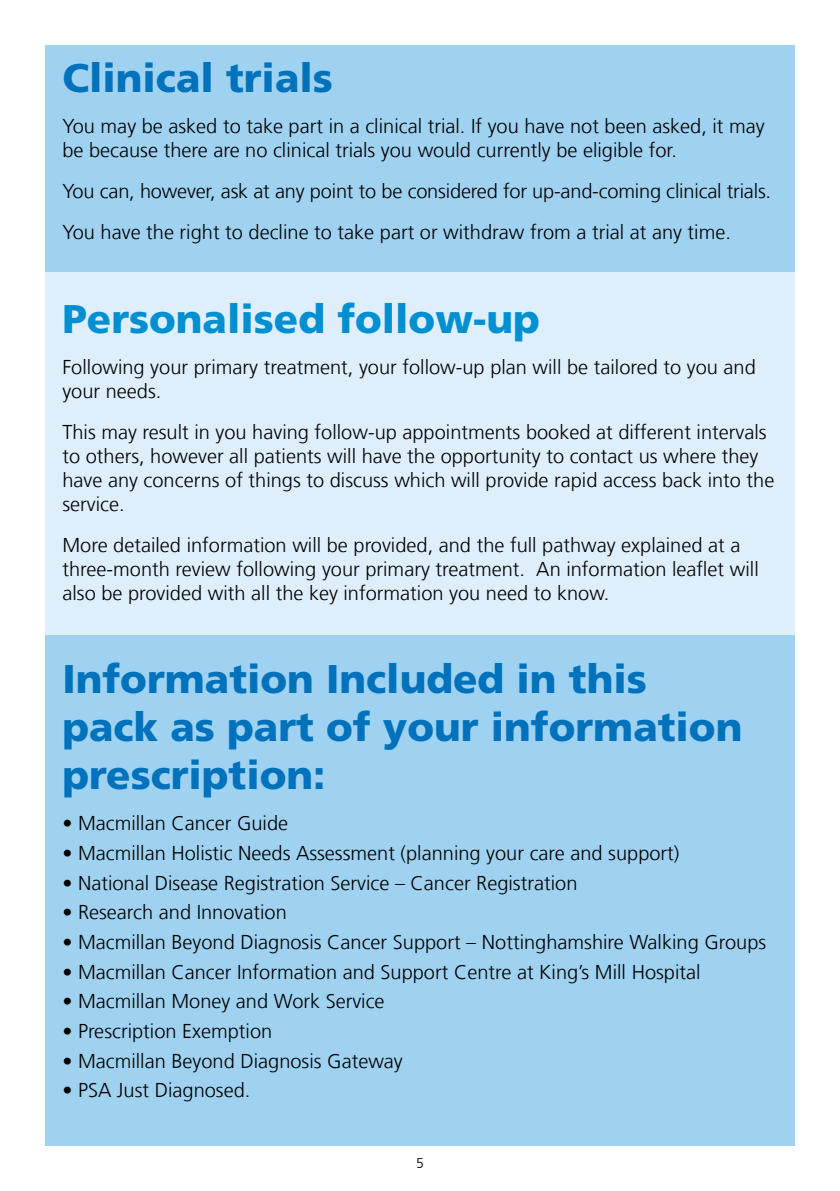
<style>
.page{position:relative;width:840px;height:1191px;background:#fff}
.page>*{position:absolute;margin:0;border:0;box-sizing:border-box;transform-origin:0 0}
.t1{font:900 40px/48px "Frutiger LT Com";color:#0072bb}
.t2{font:900 40px "Frutiger LT Com";color:#0090d2}
.t3{font:300 20px/24px "Frutiger LT Com";color:#000}
.t4{font:300 14px "Frutiger LT Com";color:#000}
</style>
<div class="page">
<div style="left:45px;top:45px;width:749px;height:1100px;background:#deeefb"></div>
<div style="left:45px;top:45px;width:749px;height:227px;background:#9fd1f0"></div>
<div style="left:45px;top:635px;width:749px;height:510px;background:#9fd1f0"></div>
<h1 class="t1" style="left:62px;top:54px;width:272px">Clinical trials</h1>
<p class="t3" style="left:62px;top:115px;width:703px">You may be asked to take part in a clinical trial. If you have not been asked, it may be because there are no clinical trials you would currently be eligible for.</p>
<p class="t3" style="left:62px;top:171px;width:709px;line-height:41px">You can, however, ask at any point to be considered for up-and-coming clinical trials.<br>You have the right to decline to take part or withdraw from a trial at any time.</p>
<h1 class="t2" style="left:62px;top:295px;width:478px">Personalised follow-up</h1>
<p class="t3" style="left:62px;top:355px;width:694px">Following your primary treatment, your follow-up plan will be tailored to you and your needs.</p>
<p class="t3" style="left:62px;top:420px;width:713px">This may result in you having follow-up appointments booked at different intervals to others, however all patients will have the opportunity to contact us where they have any concerns of things to discuss which will provide rapid access back into the service.</p>
<p class="t3" style="left:62px;top:533px;width:697px">More detailed information will be provided, and the full pathway explained at a three-month review following your primary treatment. An information leaflet will also be provided with all the key information you need to know.</p>
<h1 class="t1" style="left:62px;top:655px;width:681px">Information Included in this pack as part of your information prescription:</h1>
<p class="t3" style="left:62px;top:811px;width:227px">• Macmillan Cancer Guide</p>
<p class="t3" style="left:62px;top:841px;width:618px">• Macmillan Holistic Needs Assessment (planning your care and support)</p>
<p class="t3" style="left:62px;top:871px;width:516px">• National Disease Registration Service – Cancer Registration</p>
<p class="t3" style="left:62px;top:900px;width:226px">• Research and Innovation</p>
<p class="t3" style="left:62px;top:930px;width:705px">• Macmillan Beyond Diagnosis Cancer Support – Nottinghamshire Walking Groups</p>
<p class="t3" style="left:62px;top:960px;width:639px">• Macmillan Cancer Information and Support Centre at King’s Mill Hospital</p>
<p class="t3" style="left:62px;top:989px;width:323px">• Macmillan Money and Work Service</p>
<p class="t3" style="left:62px;top:1019px;width:211px">• Prescription Exemption</p>
<p class="t3" style="left:62px;top:1049px;width:342px">• Macmillan Beyond Diagnosis Gateway</p>
<p class="t3" style="left:62px;top:1078px;width:189px">• PSA Just Diagnosed.</p>
<p class="t4" style="left:416px;top:1155px;width:9px">5</p>
</div>
